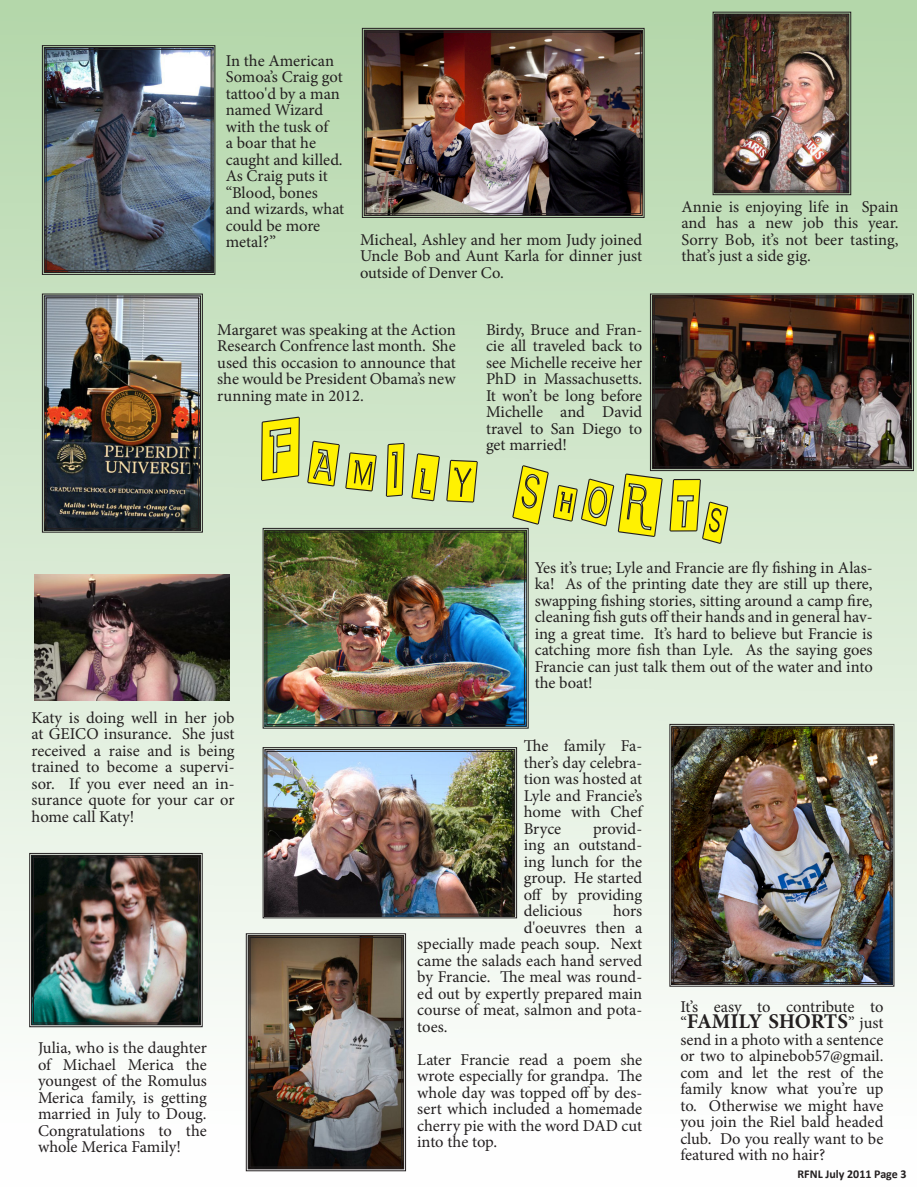
<style>
.page{position:relative;width:918px;height:1188px;background:#fff}
.page>*{position:absolute;margin:0;border:0;box-sizing:border-box;transform-origin:0 0}
.base_paragraph{font:75.6px "Earwig Factory";color:#fff101;scale:.67 1}
.base_paragraph-2{font:700 21px "Minion Pro";letter-spacing:-.01em;color:#231f20}
.base_paragraph-3{font:16.5px/16.5px "Minion Pro";letter-spacing:-.005em;color:#231f20;text-align:justify}
.t1{font:700 12px "Calibri";color:#231f20}
.s1{font-size:108px}
.s2{font-weight:400;font-size:16.5px}
</style>
<div class="page">
<div style="left:1px;top:1px;width:916px;height:1186px;background:linear-gradient(to bottom,#b3d6a9,#fff)"></div>
<svg style="left:260px;top:415px;width:118px;height:79px;background:#acbca7"></svg>
<svg style="left:385px;top:442px;width:94px;height:62px;background:#a7b5a2"></svg>
<svg style="left:511px;top:312px;width:219px;height:234px;background:#bfd2b9"></svg>
<img style="left:42px;top:45px;width:174px;height:230px">
<div style="left:44px;top:47px;width:169px;height:226px;border:1px solid #231f20"></div>
<div style="left:46px;top:49px;width:166px;height:222px;border:1px solid #231f20"></div>
<img style="left:712px;top:11px;width:140px;height:184px">
<div style="left:715px;top:14px;width:134px;height:179px;border:1px solid #231f20"></div>
<div style="left:716px;top:16px;width:131px;height:175px;border:1px solid #231f20"></div>
<img style="left:362px;top:28px;width:283px;height:190px">
<div style="left:364px;top:30px;width:279px;height:186px;border:1px solid #231f20"></div>
<div style="left:366px;top:32px;width:275px;height:182px;border:1px solid #231f20"></div>
<img style="left:42px;top:293px;width:161px;height:240px">
<div style="left:44px;top:296px;width:157px;height:235px;border:1px solid #231f20"></div>
<div style="left:46px;top:297px;width:153px;height:232px;border:1px solid #231f20"></div>
<img style="left:650px;top:293px;width:264px;height:178px">
<div style="left:652px;top:296px;width:260px;height:173px;border:1px solid #231f20"></div>
<div style="left:654px;top:297px;width:256px;height:170px;border:1px solid #231f20"></div>
<img style="left:262px;top:528px;width:267px;height:201px">
<div style="left:265px;top:530px;width:262px;height:197px;border:1px solid #231f20"></div>
<div style="left:266px;top:532px;width:259px;height:193px;border:1px solid #231f20"></div>
<img style="left:29px;top:853px;width:174px;height:174px">
<div style="left:31px;top:855px;width:170px;height:170px;border:1px solid #231f20"></div>
<div style="left:33px;top:857px;width:166px;height:166px;border:1px solid #231f20"></div>
<img style="left:35px;top:575px;width:195px;height:126px">
<img style="left:669px;top:724px;width:226px;height:263px">
<div style="left:671px;top:726px;width:221px;height:259px;border:1px solid #231f20"></div>
<div style="left:673px;top:728px;width:218px;height:255px;border:1px solid #231f20"></div>
<img style="left:262px;top:747px;width:255px;height:172px">
<div style="left:265px;top:749px;width:250px;height:167px;border:1px solid #231f20"></div>
<div style="left:266px;top:751px;width:247px;height:164px;border:1px solid #231f20"></div>
<img style="left:246px;top:933px;width:160px;height:239px">
<div style="left:248px;top:935px;width:156px;height:234px;border:1px solid #231f20"></div>
<div style="left:250px;top:937px;width:152px;height:230px;border:1px solid #231f20"></div>
<p class="base_paragraph-3" style="left:226px;top:53px;width:120px;text-align:left">In the American<br>Somoa’s Craig got tattoo'd by a man named Wizard with the tusk of<br>a boar that he caught and killed.<br>As Craig puts it “Blood, bones and wizards, what could be more metal?”</p>
<p class="base_paragraph-3" style="left:360px;top:231px;width:284px">Micheal, Ashley and her mom Judy joined Uncle Bob and Aunt Karla for dinner just outside of Denver Co.</p>
<p class="base_paragraph-3" style="left:681px;top:198px;width:219px">Annie is enjoying life in Spain and has a new job this year.<br>Sorry Bob, it’s not beer tasting, that’s just a side gig.</p>
<p class="base_paragraph-3" style="left:217px;top:321px;width:240px">Margaret was speaking at the Action Research Confrence last month. She used this occasion to announce that she would be President Obama’s new running mate in 2012.</p>
<p class="base_paragraph-3" style="left:486px;top:321px;width:158px">Birdy, Bruce and Fran&shy;cie all traveled back to see Michelle receive her PhD in Massachusetts.<br>It won’t be long before Michelle and David travel to San Diego to get married!</p>
<p class="base_paragraph" style="left:263px;top:409px;width:736px;rotate:8deg"><span class="s1">F</span>amily <span class="s1">S</span>horts</p>
<p class="base_paragraph-3" style="left:32px;top:709px;width:205px">Katy is doing well in her job at GEICO insurance. She just received a raise and is being trained to become a supervi&shy;sor. If you ever need an in&shy;surance quote for your car or home call Katy!</p>
<p class="base_paragraph-3" style="left:38px;top:1040px;width:170px">Julia, who is the daughter of Michael Merica the youngest of the Romulus Merica family, is getting married in July to Doug.<br>Congratulations to the whole Merica Family!</p>
<p class="base_paragraph-3" style="left:535px;top:559px;width:340px">Yes it’s true; Lyle and Francie are fly fishing in Alas&shy;ka! As of the printing date they are still up there, swapping fishing stories, sitting around a camp fire, cleaning fish guts off their hands and in general hav&shy;ing a great time. It’s hard to believe but Francie is catching more fish than Lyle. As the saying goes Francie can just talk them out of the water and into the boat!</p>
<p class="base_paragraph-3" style="left:524px;top:738px;width:120px">The family Fa&shy;ther’s day celebra&shy;tion was hosted at Lyle and Francie’s home with Chef Bryce</p>
<p class="base_paragraph-3" style="left:524px;top:820px;width:120px;text-indent:69px">provid&shy;ing an outstand&shy;ing lunch for the group. He started off by providing delicious</p>
<p class="base_paragraph-3" style="left:613px;top:903px;width:31px">hors</p>
<p class="base_paragraph-3" style="left:524px;top:919px;width:120px">d'oeuvres then a</p>
<p class="base_paragraph-3" style="left:417px;top:936px;width:226px">specially made peach soup. Next</p>
<p class="base_paragraph-3" style="left:417px;top:952px;width:227px">came the salads each hand served</p>
<p class="base_paragraph-3" style="left:417px;top:969px;width:227px">by Francie. The meal was round-</p>
<p class="base_paragraph-3" style="left:417px;top:985px;width:226px">ed out by expertly prepared main</p>
<p class="base_paragraph-3" style="left:417px;top:1002px;width:227px">course of meat, salmon and pota-</p>
<p class="base_paragraph-3" style="left:417px;top:1018px;width:32px">toes.</p>
<p class="base_paragraph-3" style="left:417px;top:1051px;width:227px">Later Francie read a poem she wrote especially for grandpa. The whole day was topped off by des&shy;sert which included a homemade cherry pie with the word DAD cut into the top.</p>
<p class="base_paragraph-3" style="left:680px;top:998px;width:205px">It’s easy to contribute to</p>
<p class="base_paragraph-2" style="left:680px;top:1007px;width:205px"><span class="s2">“</span>FAMILY SHORTS<span class="s2">” just</span></p>
<p class="base_paragraph-3" style="left:680px;top:1031px;width:205px">send in a photo with a sentence or two to alpinebob57@gmail. com and let the rest of the family know what you’re up to. Otherwise we might have you join the Riel bald headed club. Do you really want to be featured with no hair?</p>
<p class="t1" style="left:797px;top:1167px;width:111px">RFNL July 2011 Page 3</p>
</div>
